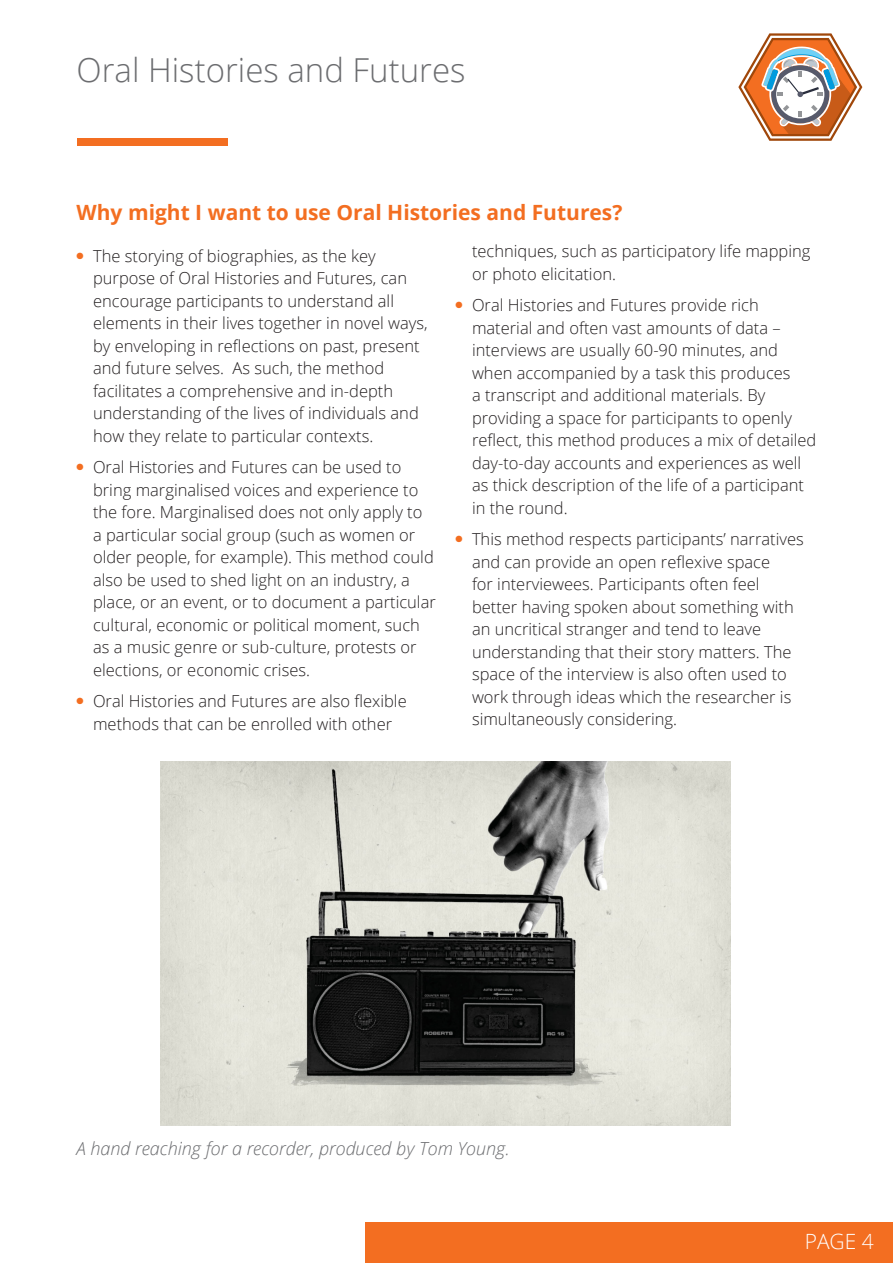
<style>
.page{position:relative;width:893px;height:1263px;background:#fff}
.page>*{position:absolute;margin:0;border:0;box-sizing:border-box;transform-origin:0 0}
.t1{font:300 33px "Open Sans";color:#6c6d70}
.Heading{font:700 21px "Open Sans";color:#f36e21}
.t2{font:300 21px "Open Sans";color:#fff}
.Body_Text{font:italic 300 18px "Open Sans";color:#6c6d70}
.Body_Text-2{font:300 16.5px/22.5px "Open Sans";color:#231f20}
</style>
<div class="page">
<svg style="left:738px;top:33px;width:124px;height:108px"></svg>
<div style="left:77px;top:138px;width:150px;height:8px;background:#f36e21"></div>
<div style="left:366px;top:1222px;width:527px;height:41px;background:#f36e21"></div>
<img style="left:161px;top:761px;width:569px;height:364px">
<h1 class="t1" style="left:77px;top:47px;width:390px">Oral Histories and Futures</h1>
<p class="Heading" style="left:77px;top:198px;width:547px">Why might I want to use Oral Histories and Futures?</p>
<p class="Body_Text-2" style="left:93px;top:244px;width:336px;text-indent:-16px"><sup>●</sup> The storying of biographies, as the key purpose of Oral Histories and Futures, can encourage participants to understand all elements in their lives together in novel ways, by enveloping in reflections on past, present and future selves. As such, the method facilitates a comprehensive and in-depth understanding of the lives of individuals and how they relate to particular contexts.</p>
<p class="Body_Text-2" style="left:93px;top:456px;width:344px;text-indent:-16px"><sup>●</sup> Oral Histories and Futures can be used to bring marginalised voices and experience to the fore. Marginalised does not only apply to<br>a particular social group (such as women or older people, for example). This method could also be used to shed light on an industry, a place, or an event, or to document a particular cultural, economic or political moment, such as a music genre or sub-culture, protests or elections, or economic crises.</p>
<p class="Body_Text-2" style="left:77px;top:690px;width:332px;text-align:center"><sup>●</sup> Oral Histories and Futures are also flexible methods that can be enrolled with other</p>
<p class="Body_Text-2" style="left:472px;top:239px;width:340px">techniques, such as participatory life mapping or photo elicitation.</p>
<p class="Body_Text-2" style="left:472px;top:293px;width:346px;text-indent:-16px"><sup>●</sup> Oral Histories and Futures provide rich material and often vast amounts of data – interviews are usually 60-90 minutes, and when accompanied by a task this produces<br>a transcript and additional materials. By providing a space for participants to openly reflect, this method produces a mix of detailed day-to-day accounts and experiences as well as thick description of the life of a participant in the round.</p>
<p class="Body_Text-2" style="left:472px;top:527px;width:333px;text-indent:-16px"><sup>●</sup> This method respects participants’ narratives and can provide an open reflexive space<br>for interviewees. Participants often feel better having spoken about something with an uncritical stranger and tend to leave understanding that their story matters. The space of the interview is also often used to work through ideas which the researcher is simultaneously considering.</p>
<p class="Body_Text" style="left:77px;top:1135px;width:435px">A hand reaching for a recorder, produced by Tom Young.</p>
<p class="t2" style="left:805px;top:1227px;width:71px">PAGE 4</p>
</div>
